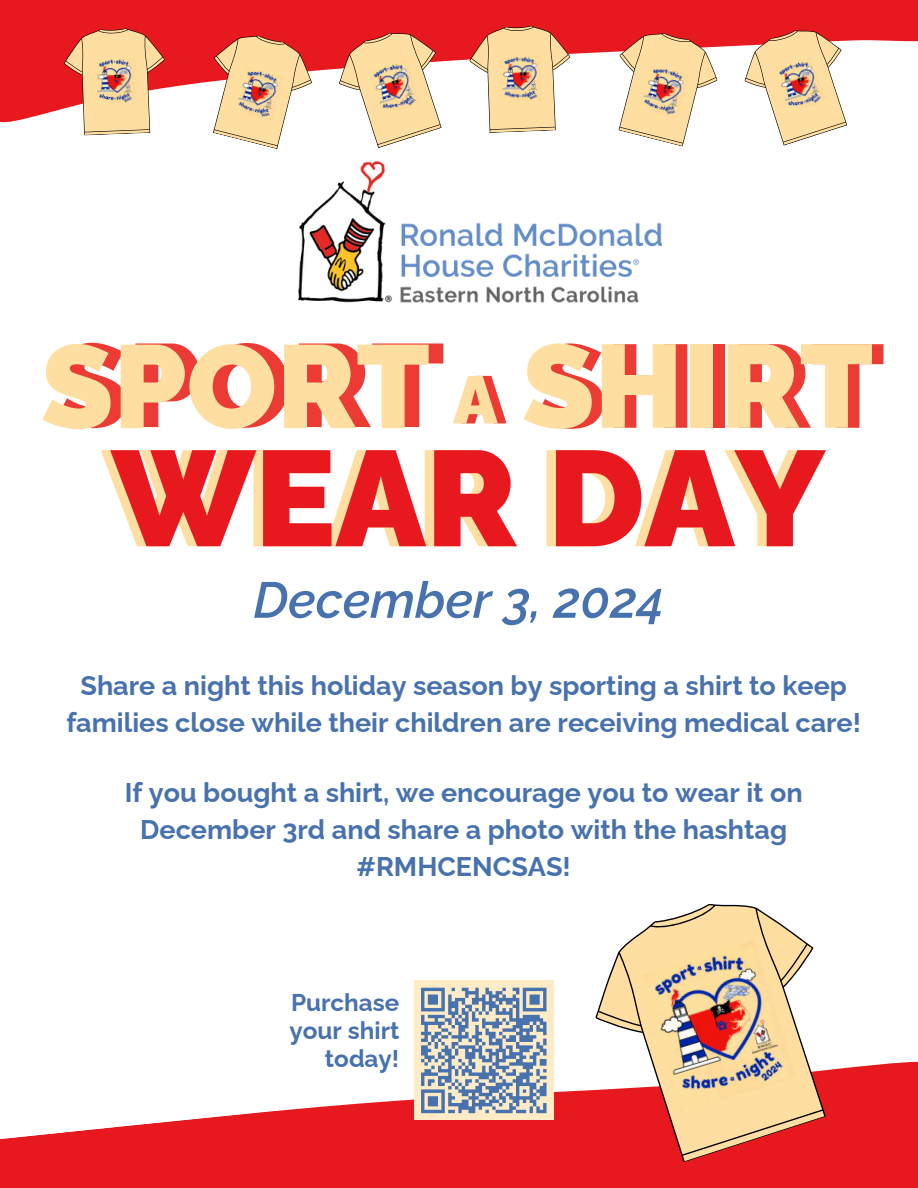
<style>
.page{position:relative;width:918px;height:1188px;background:#fff}
.page>*{position:absolute;margin:0;border:0;box-sizing:border-box;transform-origin:0 0}
.t1{font:900 135.3px "Raleway";color:#e7191f}
.t2{font:900 117.75px "Raleway";color:#ec3a34}
.t3{font:italic 600 50.4px "Raleway";color:#4872ae}
.t4{font:700 27px/37.2px "Raleway";color:#4872ae;text-align:center}
.t5{font:700 24.3px/28.2px "Raleway";color:#4872ae;text-align:right}
.s1{font-size:67.05px}
</style>
<div class="page">
<svg style="left:0;top:0;width:918px;height:122px;fill:#e7191f"></svg>
<svg style="left:601px;top:24px;width:125px;height:123px"></svg>
<img style="left:639px;top:64px;width:50px;height:54px">
<svg style="left:734px;top:19px;width:130px;height:127px"></svg>
<img style="left:774px;top:57px;width:51px;height:56px">
<svg style="left:468px;top:24px;width:105px;height:109px"></svg>
<img style="left:501px;top:56px;width:40px;height:46px">
<svg style="left:196px;top:26px;width:124px;height:123px"></svg>
<img style="left:234px;top:67px;width:49px;height:54px">
<svg style="left:329px;top:21px;width:129px;height:127px"></svg>
<img style="left:369px;top:60px;width:51px;height:55px">
<svg style="left:62px;top:27px;width:106px;height:109px"></svg>
<img style="left:95px;top:58px;width:41px;height:46px">
<svg style="left:0;top:1061px;width:918px;height:127px;fill:#e7191f"></svg>
<div style="left:414px;top:981px;width:139px;height:139px;background:#ffecc6"></div>
<svg style="left:421px;top:987px;width:126px;height:127px"></svg>
<svg style="left:573px;top:1061px;width:291px;height:114px;background:#e93338"></svg>
<svg style="left:613px;top:904px;width:209px;height:250px"></svg>
<svg style="left:595px;top:953px;width:43px;height:90px"></svg>
<svg style="left:683px;top:1111px;width:141px;height:50px;background:#e97e60"></svg>
<img style="left:638px;top:940px;width:158px;height:173px">
<img style="left:298px;top:162px;width:364px;height:141px">
<h2 class="t2" style="left:56px;top:317px;width:831px">SPORT <span class="s1">A</span> SHIRT</h2>
<p class="t1" style="left:112px;top:419px;width:715px">WEAR DAY</p>
<p class="t3" style="left:253px;top:570px;width:413px">December 3, 2024</p>
<p class="t4" style="left:66px;top:667px;width:796px">Share a night this holiday season by sporting a shirt to keep families close while their children are receiving medical care!</p>
<p class="t4" style="left:125px;top:774px;width:680px">If you bought a shirt, we encourage you to wear it on<br>December 3rd and share a photo with the hashtag #RMHCENCSAS!</p>
<p class="t5" style="left:290px;top:988px;width:111px">Purchase your shirt today!</p>
</div>
